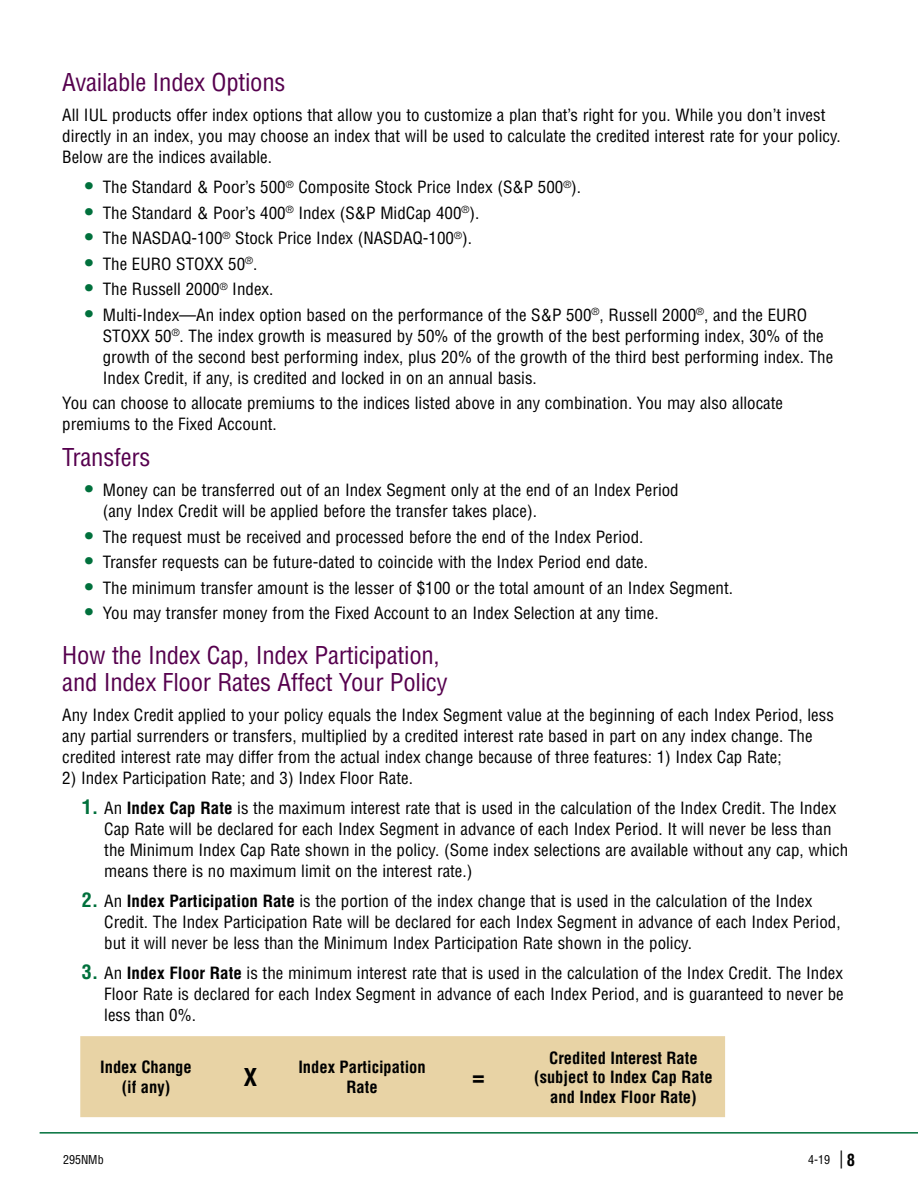
<style>
.page{position:relative;width:918px;height:1188px;background:#fff}
.page>*{position:absolute;margin:0;border:0;box-sizing:border-box;transform-origin:0 0}
.t1{font:condensed 24px/27px "Helvetica";letter-spacing:-.01em;color:#56004e}
.t2{font:700 condensed 24px "Helvetica";color:#000}
.t3{font:condensed 16.5px/21px "Helvetica";color:#000}
.t4{font:700 condensed 16.5px/19.5px "Helvetica";color:#000;text-align:center}
.t5{font:condensed 12px "Helvetica";color:#000}
.s1{font-weight:700;font-size:19.5px;color:#00703c}
.s2{font-weight:700}
.s3{font-size:18px}
.s4{font-weight:700;font-size:16.5px}
</style>
<div class="page">
<hr style="left:40px;top:1132px;width:878px;height:2px;background:#00703c">
<div style="left:80px;top:1036px;width:645px;height:81px;background:#e8d3a5"></div>
<h1 class="t1" style="left:62px;top:69px;width:225px">Available Index Options</h1>
<p class="t3" style="left:62px;top:105px;width:780px">All IUL products offer index options that allow you to customize a plan that’s right for you. While you don’t invest directly in an index, you may choose an index that will be used to calculate the credited interest rate for your policy.<br>Below are the indices available.</p>
<p class="t3" style="left:85px;top:177px;width:498px"><span class="s1">•</span> The Standard &amp; Poor’s 500<sup>®</sup> Composite Stock Price Index (S&amp;P 500<sup>®</sup>).</p>
<p class="t3" style="left:85px;top:202px;width:396px"><span class="s1">•</span> The Standard &amp; Poor’s 400<sup>®</sup> Index (S&amp;P MidCap 400<sup>®</sup>).</p>
<p class="t3" style="left:85px;top:228px;width:389px"><span class="s1">•</span> The NASDAQ-100<sup>®</sup> Stock Price Index (NASDAQ-100<sup>®</sup>).</p>
<p class="t3" style="left:85px;top:253px;width:174px"><span class="s1">•</span> The EURO STOXX 50<sup>®</sup>.</p>
<p class="t3" style="left:85px;top:279px;width:190px"><span class="s1">•</span> The Russell 2000<sup>®</sup> Index.</p>
<p class="t3" style="left:103px;top:304px;width:732px;text-indent:-18px"><span class="s1">•</span> Multi-Index—An index option based on the performance of the S&amp;P 500<sup>®</sup>, Russell 2000<sup>®</sup>, and the EURO STOXX 50<sup>®</sup>. The index growth is measured by 50% of the growth of the best performing index, 30% of the growth of the second best performing index, plus 20% of the growth of the third best performing index. The Index Credit, if any, is credited and locked in on an annual basis.</p>
<p class="t3" style="left:62px;top:393px;width:722px">You can choose to allocate premiums to the indices listed above in any combination. You may also allocate premiums to the Fixed Account.</p>
<h1 class="t1" style="left:62px;top:444px;width:90px">Transfers</h1>
<p class="t3" style="left:103px;top:480px;width:577px;text-indent:-18px"><span class="s1">•</span> Money can be transferred out of an Index Segment only at the end of an Index Period (any Index Credit will be applied before the transfer takes place).</p>
<p class="t3" style="left:85px;top:526px;width:560px"><span class="s1">•</span> The request must be received and processed before the end of the Index Period.</p>
<p class="t3" style="left:85px;top:552px;width:565px"><span class="s1">•</span> Transfer requests can be future-dated to coincide with the Index Period end date.</p>
<p class="t3" style="left:85px;top:577px;width:650px"><span class="s1">•</span> The minimum transfer amount is the lesser of $100 or the total amount of an Index Segment.</p>
<p class="t3" style="left:85px;top:603px;width:575px"><span class="s1">•</span> You may transfer money from the Fixed Account to an Index Selection at any time.</p>
<h1 class="t1" style="left:62px;top:642px;width:387px">How the Index Cap, Index Participation, and Index Floor Rates Affect Your Policy</h1>
<p class="t3" style="left:62px;top:705px;width:773px">Any Index Credit applied to your policy equals the Index Segment value at the beginning of each Index Period, less any partial surrenders or transfers, multiplied by a credited interest rate based in part on any index change. The credited interest rate may differ from the actual index change because of three features: 1) Index Cap Rate;</p>
<p class="t3" style="left:62px;top:768px;width:352px">2) Index Participation Rate; and 3) Index Floor Rate.</p>
<p class="t3" style="left:104px;top:798px;width:745px;text-indent:-22px"><span class="s1">1.</span> An <span class="s2">Index Cap Rate</span> is the maximum interest rate that is used in the calculation of the Index Credit. The Index Cap Rate will be declared for each Index Segment in advance of each Index Period. It will never be less than the Minimum Index Cap Rate shown in the policy. (Some index selections are available without any cap, which means there is no maximum limit on the interest rate.)</p>
<p class="t3" style="left:104px;top:891px;width:738px;text-indent:-22px"><span class="s1">2.</span> An <span class="s2">Index Participation Rate</span> is the portion of the index change that is used in the calculation of the Index<br>Credit. The Index Participation Rate will be declared for each Index Segment in advance of each Index Period, but it will never be less than the Minimum Index Participation Rate shown in the policy.</p>
<p class="t3" style="left:104px;top:963px;width:741px;text-align:justify;text-indent:-22px"><span class="s1">3.</span> An <span class="s2">Index Floor Rate</span> is the minimum interest rate that is used in the calculation of the Index Credit. The Index Floor Rate is declared for each Index Segment in advance of each Index Period, and is guaranteed to never be less than 0%.</p>
<p class="t4" style="left:100px;top:1058px;width:93px">Index Change (if any)</p>
<h1 class="t2" style="left:244px;top:1062px;width:15px">X</h1>
<p class="t4" style="left:298px;top:1058px;width:129px">Index Participation<br>Rate</p>
<p class="t4" style="left:534px;top:1048px;width:180px">Credited Interest Rate (subject to Index Cap Rate and Index Floor Rate)</p>
<h1 class="t2" style="left:472px;top:1061px;width:13px">=</h1>
<p class="t5" style="left:63px;top:1152px;width:42px">295NMb</p>
<p class="t5" style="left:808px;top:1152px;width:48px">4-19 <span class="s3">|</span> <span class="s4">8</span></p>
</div>
